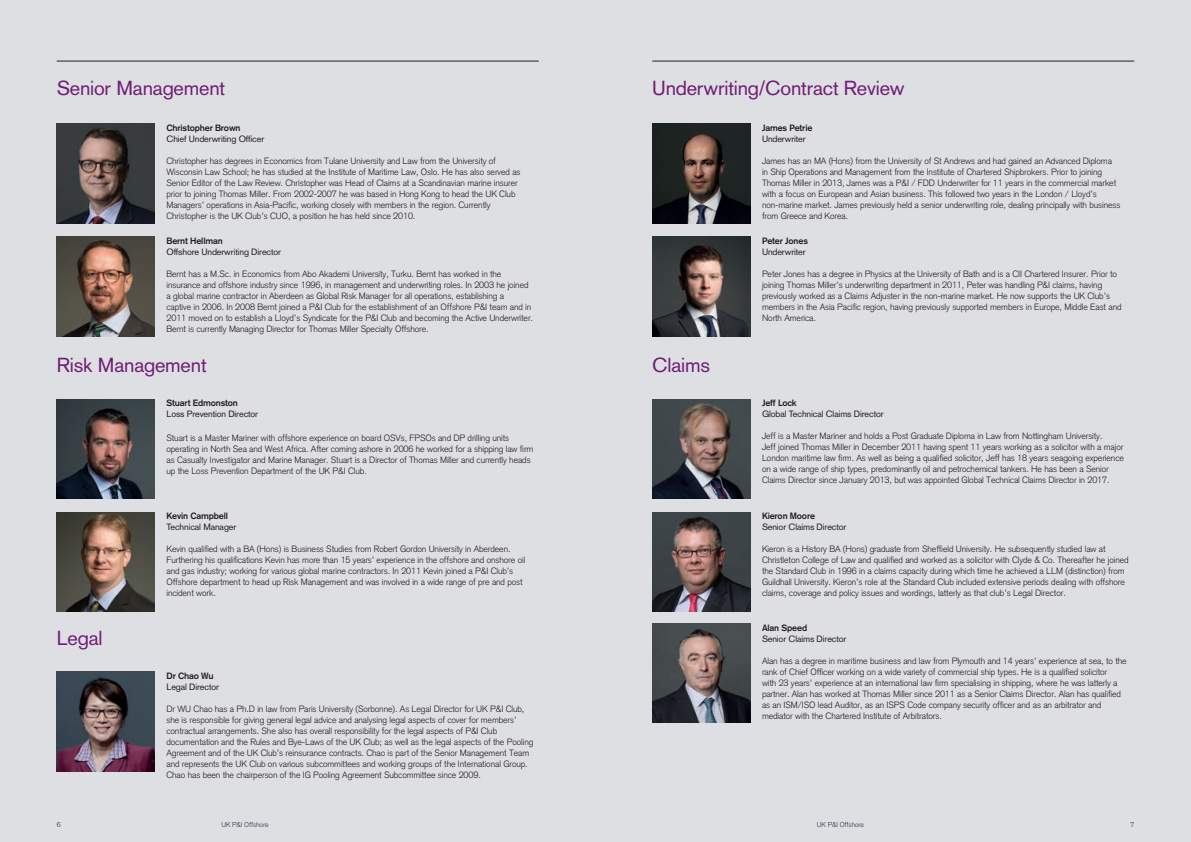
<style>
.page{position:relative;width:1191px;height:842px;background:#dedfe3}
.page>*{position:absolute;margin:0;border:0;box-sizing:border-box;transform-origin:0 0}
.HEADING_LEFT{font:20px "Akzidenz Grotesk";letter-spacing:-.01em;color:#711e76}
.Body{font:300 9px/11px "Akzidenz Grotesk";letter-spacing:-.01em;color:#231f20}
.Body-2{font:9px/11px "Akzidenz Grotesk";letter-spacing:-.015em;color:#231f20}
.Body-3{font:700 9px "Akzidenz Grotesk";letter-spacing:-.015em;color:#231f20}
.BODY{font:300 7px "Akzidenz Grotesk";letter-spacing:-.01em;color:#273643}
.s1{font-weight:700}
</style>
<div class="page">
<img style="left:652px;top:624px;width:98px;height:99px">
<img style="left:652px;top:512px;width:98px;height:99px">
<img style="left:652px;top:399px;width:98px;height:99px">
<hr style="left:57px;top:61px;width:482px;height:1px;background:#231f20">
<hr style="left:652px;top:61px;width:482px;height:1px;background:#231f20">
<img style="left:57px;top:124px;width:97px;height:99px">
<img style="left:57px;top:672px;width:97px;height:99px">
<img style="left:57px;top:237px;width:97px;height:99px">
<img style="left:57px;top:399px;width:97px;height:99px">
<img style="left:57px;top:512px;width:97px;height:99px">
<img style="left:652px;top:237px;width:98px;height:99px">
<img style="left:652px;top:124px;width:98px;height:99px">
<p class="HEADING_LEFT" style="left:57px;top:76px;width:170px">Senior Management</p>
<p class="Body-3" style="left:166px;top:122px;width:76px">Christopher Brown</p>
<p class="Body-2" style="left:166px;top:133px;width:99px">Chief Underwriting Officer</p>
<p class="Body" style="left:166px;top:155px;width:355px">Christopher has degrees in Economics from Tulane University and Law from the University of Wisconsin Law School; he has studied at the Institute of Maritime Law, Oslo. He has also served as Senior Editor of the Law Review. Christopher was Head of Claims at a Scandinavian marine insurer prior to joining Thomas Miller. From 2002-2007 he was based in Hong Kong to head the UK Club Managers’ operations in Asia-Pacific, working closely with members in the region. Currently Christopher is the UK Club’s CUO, a position he has held since 2010.</p>
<p class="Body-3" style="left:166px;top:235px;width:58px">Bernt Hellman</p>
<p class="Body-2" style="left:166px;top:246px;width:116px">Offshore Underwriting Director</p>
<p class="Body" style="left:166px;top:268px;width:368px">Bernt has a M.Sc. in Economics from Abo Akademi University, Turku. Bernt has worked in the insurance and offshore industry since 1996, in management and underwriting roles. In 2003 he joined a global marine contractor in Aberdeen as Global Risk Manager for all operations, establishing a<br>captive in 2006. In 2008 Bernt joined a P&amp;I Club for the establishment of an Offshore P&amp;I team and in 2011 moved on to establish a Lloyd’s Syndicate for the P&amp;I Club and becoming the Active Underwriter.<br>Bernt is currently Managing Director for Thomas Miller Specialty Offshore.</p>
<p class="HEADING_LEFT" style="left:57px;top:354px;width:151px">Risk Management</p>
<p class="HEADING_LEFT" style="left:57px;top:627px;width:47px">Legal</p>
<p class="Body-2" style="left:166px;top:397px;width:93px"><span class="s1">Stuart Edmonston<br></span>Loss Prevention Director</p>
<p class="Body" style="left:166px;top:432px;width:368px">Stuart is a Master Mariner with offshore experience on board OSVs, FPSOs and DP drilling units operating in North Sea and West Africa. After coming ashore in 2006 he worked for a shipping law firm as Casualty Investigator and Marine Manager. Stuart is a Director of Thomas Miller and currently heads up the Loss Prevention Department of the UK P&amp;I Club.</p>
<p class="Body-2" style="left:166px;top:510px;width:71px"><span class="s1">Kevin Campbell<br></span>Technical Manager</p>
<p class="Body" style="left:166px;top:543px;width:360px">Kevin qualified with a BA (Hons) is Business Studies from Robert Gordon University in Aberdeen.<br>Furthering his qualifications Kevin has more than 15 years’ experience in the offshore and onshore oil and gas industry; working for various global marine contractors. In 2011 Kevin joined a P&amp;I Club’s Offshore department to head up Risk Management and was involved in a wide range of pre and post incident work.</p>
<p class="Body-2" style="left:166px;top:670px;width:54px"><span class="s1">Dr Chao Wu<br></span>Legal Director</p>
<p class="Body" style="left:166px;top:703px;width:368px">Dr WU Chao has a Ph.D in law from Paris University (Sorbonne). As Legal Director for UK P&amp;I Club, she is responsible for giving general legal advice and analysing legal aspects of cover for members’ contractual arrangements. She also has overall responsibility for the legal aspects of P&amp;I Club documentation and the Rules and Bye-Laws of the UK Club; as well as the legal aspects of the Pooling Agreement and of the UK Club’s reinsurance contracts. Chao is part of the Senior Management Team and represents the UK Club on various subcommittees and working groups of the International Group.<br>Chao has been the chairperson of the IG Pooling Agreement Subcommittee since 2009.</p>
<p class="HEADING_LEFT" style="left:652px;top:76px;width:254px">Underwriting/Contract Review</p>
<p class="Body-3" style="left:762px;top:122px;width:52px">James Petrie</p>
<p class="Body-2" style="left:762px;top:133px;width:45px">Underwriter</p>
<p class="Body" style="left:762px;top:155px;width:360px">James has an MA (Hons) from the University of St Andrews and had gained an Advanced Diploma<br>in Ship Operations and Management from the Institute of Chartered Shipbrokers. Prior to joining Thomas Miller in 2013, James was a P&amp;I / FDD Underwriter for 11 years in the commercial market with a focus on European and Asian business. This followed two years in the London / Lloyd’s non-marine market. James previously held a senior underwriting role, dealing principally with business from Greece and Korea.</p>
<p class="HEADING_LEFT" style="left:652px;top:354px;width:59px">Claims</p>
<p class="Body-3" style="left:762px;top:235px;width:47px">Peter Jones</p>
<p class="Body-2" style="left:762px;top:246px;width:45px">Underwriter</p>
<p class="Body" style="left:762px;top:268px;width:361px">Peter Jones has a degree in Physics at the University of Bath and is a CII Chartered Insurer. Prior to joining Thomas Miller’s underwriting department in 2011, Peter was handling P&amp;I claims, having previously worked as a Claims Adjuster in the non-marine market. He now supports the UK Club’s members in the Asia Pacific region, having previously supported members in Europe, Middle East and North America.</p>
<p class="Body-3" style="left:762px;top:398px;width:36px">Jeff Lock</p>
<p class="Body-2" style="left:762px;top:408px;width:123px">Global Technical Claims Director</p>
<p class="Body" style="left:762px;top:430px;width:363px">Jeff is a Master Mariner and holds a Post Graduate Diploma in Law from Nottingham University.<br>Jeff joined Thomas Miller in December 2011 having spent 11 years working as a solicitor with a major London maritime law firm. As well as being a qualified solicitor, Jeff has 18 years seagoing experience on a wide range of ship types, predominantly oil and petrochemical tankers. He has been a Senior Claims Director since January 2013, but was appointed Global Technical Claims Director in 2017.</p>
<p class="Body-3" style="left:762px;top:511px;width:55px">Kieron Moore</p>
<p class="Body-2" style="left:762px;top:521px;width:86px">Senior Claims Director</p>
<p class="Body" style="left:762px;top:543px;width:368px">Kieron is a History BA (Hons) graduate from Sheffield University. He subsequently studied law at Christleton College of Law and qualified and worked as a solicitor with Clyde &amp; Co. Thereafter he joined the Standard Club in 1996 in a claims capacity during which time he achieved a LLM (distinction) from Guildhall University. Kieron’s role at the Standard Club included extensive periods dealing with offshore claims, coverage and policy issues and wordings, latterly as that club’s Legal Director.</p>
<p class="Body-3" style="left:762px;top:622px;width:47px">Alan Speed</p>
<p class="Body-2" style="left:762px;top:633px;width:86px">Senior Claims Director</p>
<p class="Body" style="left:762px;top:655px;width:366px">Alan has a degree in maritime business and law from Plymouth and 14 years’ experience at sea, to the rank of Chief Officer working on a wide variety of commercial ship types. He is a qualified solicitor<br>with 23 years’ experience at an international law firm specialising in shipping, where he was latterly a partner. Alan has worked at Thomas Miller since 2011 as a Senior Claims Director. Alan has qualified as an ISM/ISO lead Auditor, as an ISPS Code company security officer and as an arbitrator and mediator with the Chartered Institute of Arbitrators.</p>
<p class="BODY" style="left:57px;top:821px;width:5px">6</p>
<p class="BODY" style="left:221px;top:821px;width:49px">UK P&amp;I Offshore</p>
<p class="BODY" style="left:817px;top:821px;width:49px">UK P&amp;I Offshore</p>
<p class="BODY" style="left:1130px;top:821px;width:5px">7</p>
</div>
